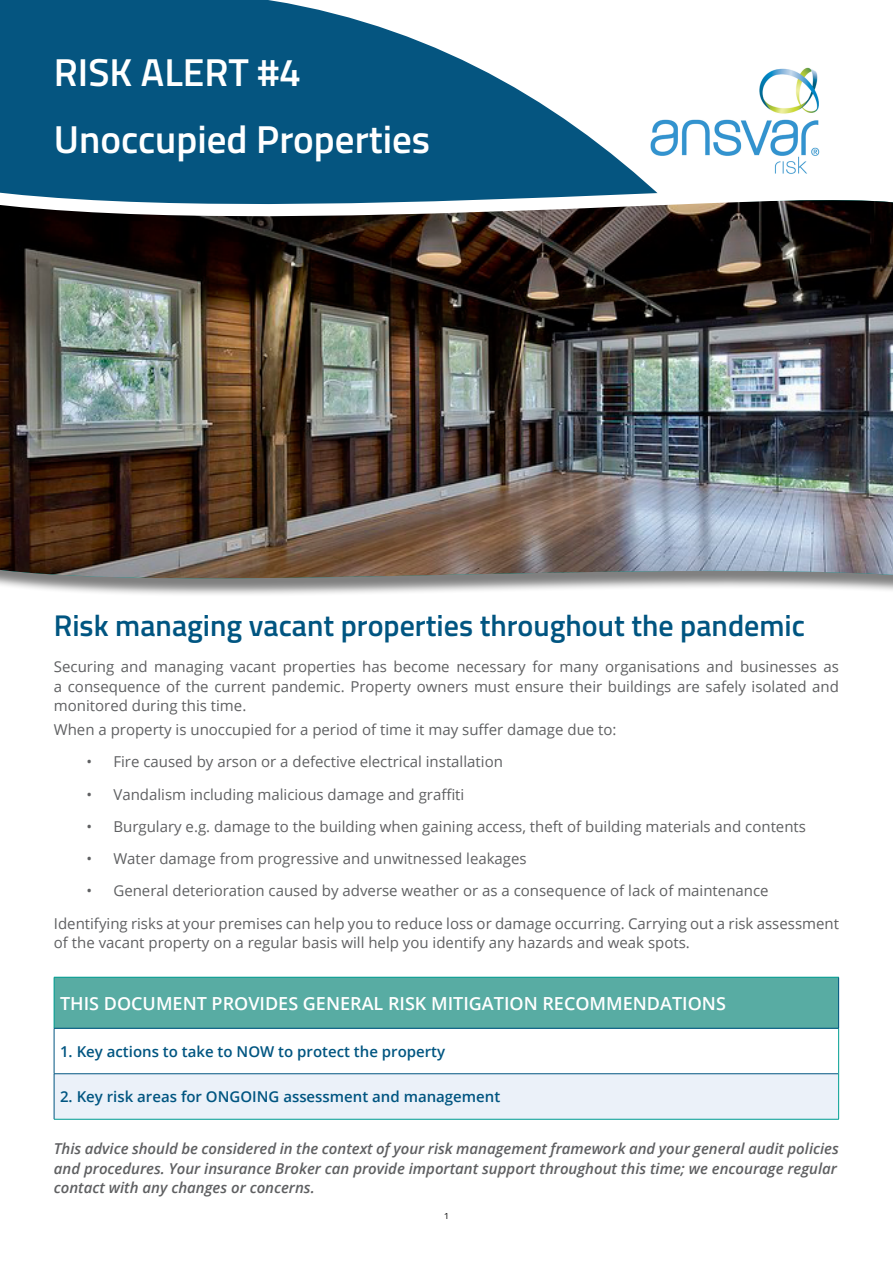
<style>
.page{position:relative;width:893px;height:1263px;background:#fff}
.page>*{position:absolute;margin:0;border:0;box-sizing:border-box;transform-origin:0 0}
.t1{font:600 39px/67.5px "Titillium Web";color:#fff}
.t2{font:600 30px "Titillium Web";color:#005581}
.t3{font:600 18px "Open Sans";color:#fff}
.t4{font:15px/19.5px "Open Sans";color:#5f6062;text-align:justify}
.t5{font:italic 600 15px/19.5px "Open Sans";color:#5f6062;text-align:justify}
.t6{font:600 15px "Open Sans";color:#005581}
.t7{font:9px "Titillium Web";color:#000}
</style>
<div class="page">
<svg style="left:0;top:0;width:625px;height:165px;fill:#055580"></svg>
<img style="left:650px;top:67px;width:170px;height:98px">
<svg style="left:0;top:581px;width:893px;height:14px"></svg>
<img style="left:0;top:248px;width:893px;height:333px">
<svg style="left:0;top:165px;width:893px;height:83px"></svg>
<div style="left:54px;top:977px;width:785px;height:51px;background:#58aca3"></div>
<div style="left:54px;top:1074px;width:785px;height:45px;background:#ebf1f9"></div>
<hr style="left:838px;top:977px;width:1px;height:51px;background:#005581">
<hr style="left:54px;top:1028px;width:785px;height:1px;background:#005581">
<hr style="left:54px;top:1028px;width:1px;height:45px;background:#005581">
<hr style="left:54px;top:1073px;width:784px;height:1px;background:#005581">
<hr style="left:54px;top:1074px;width:1px;height:45px;background:#005581">
<hr style="left:54px;top:977px;width:785px;height:1px;background:#009e92">
<hr style="left:54px;top:977px;width:1px;height:51px;background:#009e92">
<hr style="left:838px;top:1028px;width:1px;height:46px;background:#009e92">
<hr style="left:838px;top:1074px;width:1px;height:45px;background:#009e92">
<hr style="left:54px;top:1119px;width:785px;height:1px;background:#009e92">
<h1 class="t1" style="left:54px;top:36px;width:378px">RISK ALERT #4<br>Unoccupied Properties</h1>
<h2 class="t2" style="left:54px;top:603px;width:753px">Risk managing vacant properties throughout the pandemic</h2>
<p class="t4" style="left:54px;top:657px;width:787px">Securing and managing vacant properties has become necessary for many organisations and businesses as a consequence of the current pandemic. Property owners must ensure their buildings are safely isolated and monitored during this time.</p>
<p class="t4" style="left:54px;top:720px;width:564px">When a property is unoccupied for a period of time it may suffer damage due to:</p>
<p class="t4" style="left:86px;top:752px;width:418px">• Fire caused by arson or a defective electrical installation</p>
<p class="t4" style="left:86px;top:784px;width:379px">• Vandalism including malicious damage and graffiti</p>
<p class="t4" style="left:86px;top:816px;width:721px">• Burgulary e.g. damage to the building when gaining access, theft of building materials and contents</p>
<p class="t4" style="left:86px;top:849px;width:442px">• Water damage from progressive and unwitnessed leakages</p>
<p class="t4" style="left:54px;top:874px;width:787px;line-height:32.2px;text-indent:33px">• General deterioration caused by adverse weather or as a consequence of lack of maintenance<br>Identifying risks at your premises can help you to reduce loss or damage occurring. Carrying out a risk assessment</p>
<p class="t4" style="left:54px;top:933px;width:637px">of the vacant property on a regular basis will help you identify any hazards and weak spots.</p>
<p class="t3" style="left:60px;top:991px;width:667px">THIS DOCUMENT PROVIDES GENERAL RISK MITIGATION RECOMMENDATIONS</p>
<p class="t6" style="left:60px;top:1041px;width:387px">1. Key actions to take to NOW to protect the property</p>
<p class="t6" style="left:60px;top:1086px;width:442px">2. Key risk areas for ONGOING assessment and management</p>
<p class="t5" style="left:54px;top:1139px;width:786px">This advice should be considered in the context of your risk management framework and your general audit policies and procedures. Your insurance Broker can provide important support throughout this time; we encourage regular contact with any changes or concerns.</p>
<p class="t7" style="left:444px;top:1209px;width:7px">1</p>
</div>
